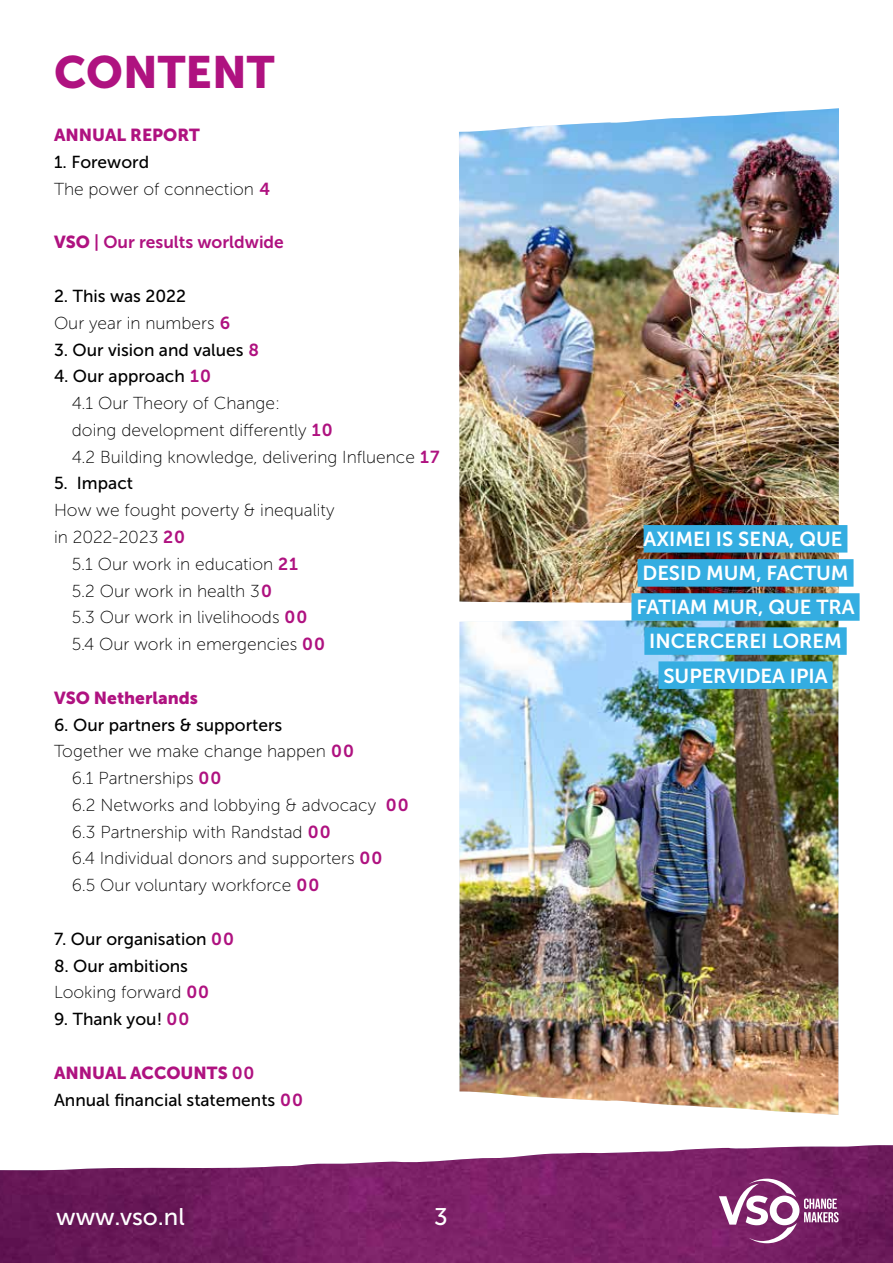
<style>
.page{position:relative;width:893px;height:1263px;background:#fff}
.page>*{position:absolute;margin:0;border:0;box-sizing:border-box;transform-origin:0 0}
.t1{font:45px "Museo Sans 900";color:#af1280}
.t2{font:24px "Museo Sans 500";color:#fff}
.t3{font:20.1px/34px "Museo Sans 700";color:#fff;text-align:center}
.t4{font:17.4px/26.8px "Museo Sans 100";color:#000}
.t5{font:17.4px "Museo Sans 500";color:#000}
.t6{font:17.4px "Museo Sans 900";color:#af1280}
.t7{font:17.4px "Museo Sans 700";color:#af1280}
.s1{font-family:"Museo Sans 700";color:#af1280}
.s2{font-family:"Museo Sans 900"}
.s3{font-family:"Museo Sans 700"}
</style>
<div class="page">
<img style="left:459px;top:108px;width:380px;height:495px">
<img style="left:459px;top:620px;width:379px;height:495px">
<div style="left:644px;top:525px;width:203px;height:28px;background:#34ade1"></div>
<div style="left:637px;top:559px;width:216px;height:28px;background:#34ade1"></div>
<div style="left:631px;top:593px;width:229px;height:28px;background:#34ade1"></div>
<div style="left:644px;top:627px;width:203px;height:28px;background:#34ade1"></div>
<div style="left:658px;top:661px;width:175px;height:28px;background:#34ade1"></div>
<img style="left:0;top:1145px;width:893px;height:118px">
<svg style="left:719px;top:1178px;width:120px;height:65px"></svg>
<h1 class="t1" style="left:54px;top:46px;width:222px">CONTENT</h1>
<p class="t6" style="left:54px;top:125px;width:147px">ANNUAL REPORT</p>
<p class="t5" style="left:54px;top:152px;width:97px">1. Foreword</p>
<p class="t4" style="left:54px;top:176px;width:218px">The power of connection <span class="s1">4</span></p>
<p class="t7" style="left:54px;top:233px;width:231px"><span class="s2">VSO</span> | Our results worldwide</p>
<p class="t5" style="left:54px;top:286px;width:134px">2. This was 2022</p>
<p class="t4" style="left:54px;top:309px;width:178px">Our year in numbers <span class="s1">6</span></p>
<p class="t5" style="left:54px;top:340px;width:206px">3. Our vision and values <span class="s1">8</span></p>
<p class="t5" style="left:54px;top:367px;width:158px">4. Our approach <span class="s1">10</span></p>
<p class="t4" style="left:72px;top:390px;width:369px">4.1 Our Theory of Change:<br>doing development differently <span class="s1">10<br></span>4.2 Building knowledge, delivering Influence <span class="s1">17</span></p>
<p class="t5" style="left:54px;top:474px;width:81px">5. Impact</p>
<p class="t4" style="left:54px;top:497px;width:282px">How we fought poverty &amp; inequality</p>
<p class="t4" style="left:54px;top:524px;width:133px">in 2022-2023 <span class="s1">20</span></p>
<p class="t4" style="left:72px;top:551px;width:228px">5.1 Our work in education <span class="s1">21</span></p>
<p class="t4" style="left:72px;top:577px;width:202px">5.2 Our work in health 3<span class="s1">0</span></p>
<p class="t4" style="left:72px;top:604px;width:237px">5.3 Our work in livelihoods <span class="s1">00</span></p>
<p class="t4" style="left:72px;top:631px;width:255px">5.4 Our work in emergencies <span class="s1">00</span></p>
<p class="t6" style="left:54px;top:688px;width:146px">VSO Netherlands</p>
<p class="t5" style="left:54px;top:715px;width:230px">6. Our partners &amp; supporters</p>
<p class="t4" style="left:72px;top:738px;width:338px;text-indent:-18px">Together we make change happen <span class="s1">00<br></span>6.1 Partnerships <span class="s1">00<br></span>6.2 Networks and lobbying &amp; advocacy <span class="s1">00<br></span>6.3 Partnership with Randstad <span class="s1">00<br></span>6.4 Individual donors and supporters <span class="s1">00<br></span>6.5 Our voluntary workforce <span class="s1">00</span></p>
<p class="t5" style="left:54px;top:929px;width:181px">7. Our organisation <span class="s1">00</span></p>
<p class="t5" style="left:54px;top:956px;width:136px">8. Our ambitions</p>
<p class="t4" style="left:54px;top:979px;width:157px">Looking forward <span class="s1">00</span></p>
<p class="t5" style="left:54px;top:1010px;width:137px">9. Thank you! <span class="s1">00</span></p>
<p class="t6" style="left:54px;top:1063px;width:202px">ANNUAL ACCOUNTS <span class="s3">00</span></p>
<p class="t5" style="left:54px;top:1090px;width:250px">Annual financial statements <span class="s1">00</span></p>
<h2 class="t2" style="left:56px;top:1203px;width:130px">www.vso.nl</h2>
<h2 class="t2" style="left:434px;top:1203px;width:15px">3</h2>
<p class="t3" style="left:636px;top:522px;width:220px">AXIMEI IS SENA, QUE<br>DESID MUM, FACTUM<br>FATIAM MUR, QUE TRA<br>INCERCEREI LOREM<br>SUPERVIDEA IPIA</p>
</div>
